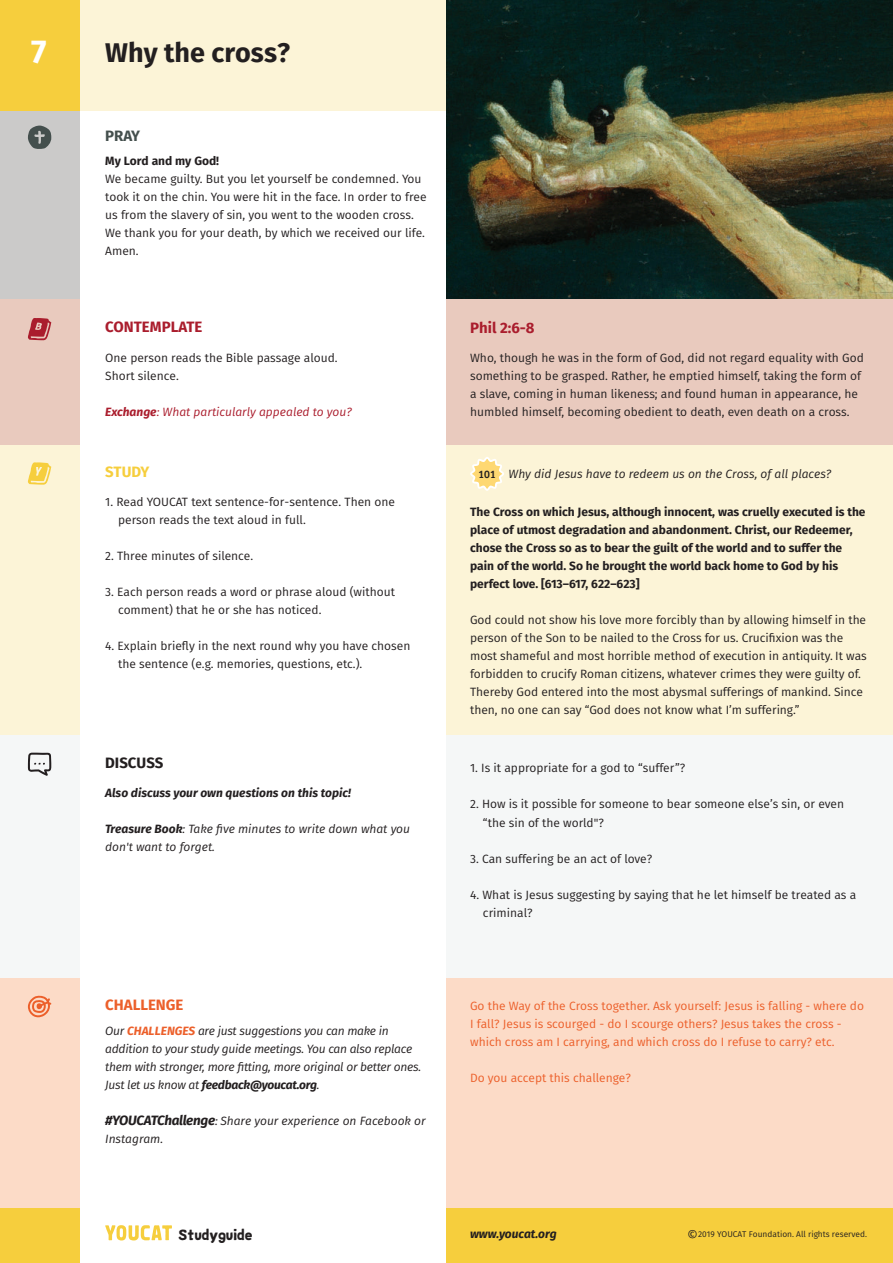
<style>
.page{position:relative;width:893px;height:1263px;background:#fff}
.page>*{position:absolute;margin:0;border:0;box-sizing:border-box;transform-origin:0 0}
.t1{font:700 33px "Fira Sans";color:#fff}
.t2{font:700 27px "Fira Sans";color:#231f20}
.t3{font:700 15px "Fira Sans";color:#aa1d2d}
.t4{font:700 15px "Fira Sans";color:#ec5f2a}
.t5{font:700 15px "Fira Sans";color:#231f20}
.t6{font:700 15px "Fira Sans";letter-spacing:-.005em;color:#f6ce3d}
.t7{font:700 15px "Fira Sans";color:#444f4d}
.t8{font:900 14.85px "Rockster";color:#231f20}
.t9{font:12px/18px "Fira Sans";color:#231f20}
.t10{font:700 12px/18px "Fira Sans";color:#231f20}
.t11{font:12px/18px "Fira Sans";color:#ec5f2a}
.t12{font:italic 12px/18px "Fira Sans";letter-spacing:-.02em;color:#231f20}
.t13{font:italic 12px/18px "Fira Sans";color:#231f20}
.t14{font:italic 700 12px "Fira Sans";color:#231f20}
.t15{font:italic 12px "Fira Sans";color:#aa1d2d}
.t16{font:8.4px "Fira Sans";color:#231f20}
.s1{font-weight:700}
.s2{font-weight:700;color:#ec5f2a}
.s3{font-weight:700;font-size:13.5px}
.s4{font-family:"Officina Sans ITC Pro";font-weight:700;font-style:normal;font-size:10.8px}
.s5{font-size:13.5px}
</style>
<div class="page">
<div style="left:79px;top:0;width:367px;height:111px;background:#fcf4d7"></div>
<img style="left:446px;top:0;width:447px;height:300px">
<div style="left:0;top:0;width:79px;height:111px;background:#f6ce3d"></div>
<div style="left:0;top:111px;width:79px;height:189px;background:#cbcac9"></div>
<div style="left:446px;top:300px;width:447px;height:145px;background:#e9cabe"></div>
<div style="left:0;top:300px;width:79px;height:145px;background:#e9cabe"></div>
<div style="left:0;top:445px;width:79px;height:290px;background:#fcf4d7"></div>
<div style="left:446px;top:445px;width:447px;height:290px;background:#fcf4d7"></div>
<svg style="left:28px;top:126px;width:23px;height:23px"></svg>
<svg style="left:28px;top:318px;width:23px;height:23px"></svg>
<svg style="left:28px;top:462px;width:23px;height:23px"></svg>
<div style="left:446px;top:1207px;width:447px;height:56px;background:#f6ce3d"></div>
<div style="left:0;top:1207px;width:79px;height:56px;background:#f6ce3d"></div>
<svg style="left:105px;top:1225px;width:67px;height:15px"></svg>
<div style="left:0;top:735px;width:79px;height:242px;background:#f5f7f7"></div>
<div style="left:446px;top:735px;width:447px;height:242px;background:#f5f7f7"></div>
<svg style="left:28px;top:753px;width:23px;height:23px"></svg>
<div style="left:0;top:977px;width:79px;height:230px;background:#fcdbc7"></div>
<div style="left:446px;top:977px;width:447px;height:230px;background:#fcdbc7"></div>
<svg style="left:28px;top:995px;width:23px;height:22px"></svg>
<svg style="left:470px;top:457px;width:34px;height:34px"></svg>
<h1 class="t1" style="left:31px;top:24px;width:17px">7</h1>
<h2 class="t2" style="left:105px;top:30px;width:186px">Why the cross?</h2>
<p class="t7" style="left:105px;top:123px;width:36px">PRAY</p>
<p class="t10" style="left:105px;top:151px;width:115px">My Lord and my God!</p>
<p class="t9" style="left:105px;top:170px;width:323px">We became guilty. But you let yourself be condemned. You took it on the chin. You were hit in the face. In order to free us from the slavery of sin, you went to the wooden cross.<br>We thank you for your death, by which we received our life.<br>Amen.</p>
<p class="t3" style="left:105px;top:315px;width:99px">CONTEMPLATE</p>
<p class="t9" style="left:105px;top:348px;width:234px">One person reads the Bible passage aloud.<br>Short silence.</p>
<p class="t15" style="left:105px;top:402px;width:248px"><span class="s1">Exchange</span>: What particularly appealed to you?</p>
<p class="t6" style="left:105px;top:459px;width:46px">STUDY</p>
<p class="t9" style="left:118px;top:493px;width:278px;text-indent:-13px">1. Read YOUCAT text sentence-for-sentence. Then one person reads the text aloud in full.</p>
<p class="t9" style="left:105px;top:547px;width:150px">2. Three minutes of silence.</p>
<p class="t9" style="left:118px;top:583px;width:278px;text-indent:-13px">3. Each person reads a word or phrase aloud (without comment) that he or she has noticed.</p>
<p class="t9" style="left:118px;top:637px;width:294px;text-indent:-13px">4. Explain briefly in the next round why you have chosen the sentence (e.g. memories, questions, etc.).</p>
<p class="t5" style="left:105px;top:750px;width:60px">DISCUSS</p>
<p class="t14" style="left:105px;top:782px;width:247px">Also discuss your own questions on this topic!</p>
<p class="t13" style="left:105px;top:819px;width:306px"><span class="s1">Treasure Book</span>: Take five minutes to write down what you don't want to forget.</p>
<p class="t4" style="left:105px;top:992px;width:80px">CHALLENGE</p>
<p class="t12" style="left:105px;top:1021px;width:317px">Our <span class="s2">CHALLENGES</span> are just suggestions you can make in addition to your study guide meetings. You can also replace them with stronger, more fitting, more original or better ones.<br>Just let us know at <span class="s1">feedback@youcat.org</span>.</p>
<p class="t13" style="left:105px;top:1111px;width:322px"><span class="s3">#YOUCATChallenge</span>: Share your experience on Facebook or<br>Instagram.</p>
<p class="t3" style="left:470px;top:315px;width:66px">Phil 2:6-8</p>
<p class="t9" style="left:470px;top:348px;width:395px">Who, though he was in the form of God, did not regard equality with God something to be grasped. Rather, he emptied himself, taking the form of a slave, coming in human likeness; and found human in appearance, he humbled himself, becoming obedient to death, even death on a cross.</p>
<p class="t13" style="left:478px;top:465px;width:354px"><span class="s4">101</span> Why did Jesus have to redeem us on the Cross, of all places?</p>
<p class="t10" style="left:470px;top:501px;width:397px">The Cross on which Jesus, although innocent, was cruelly executed is the place of utmost degradation and abandonment. Christ, our Redeemer, chose the Cross so as to bear the guilt of the world and to suffer the pain of the world. So he brought the world back home to God by his perfect love. [613–617, 622–623]</p>
<p class="t9" style="left:470px;top:610px;width:398px">God could not show his love more forcibly than by allowing himself in the person of the Son to be nailed to the Cross for us. Crucifixion was the most shameful and most horrible method of execution in antiquity. It was forbidden to crucify Roman citizens, whatever crimes they were guilty of.<br>Thereby God entered into the most abysmal sufferings of mankind. Since then, no one can say “God does not know what I’m suffering.”</p>
<p class="t9" style="left:470px;top:759px;width:217px">1. Is it appropriate for a god to “suffer”?</p>
<p class="t9" style="left:483px;top:795px;width:363px;text-indent:-13px">2. How is it possible for someone to bear someone else’s sin, or even “the sin of the world"?</p>
<p class="t9" style="left:470px;top:849px;width:184px">3. Can suffering be an act of love?</p>
<p class="t9" style="left:483px;top:885px;width:375px;text-indent:-13px">4. What is Jesus suggesting by saying that he let himself be treated as a criminal?</p>
<p class="t11" style="left:470px;top:997px;width:395px">Go the Way of the Cross together. Ask yourself: Jesus is falling - where do<br>I fall? Jesus is scourged - do I scourge others? Jesus takes the cross - which cross am I carrying, and which cross do I refuse to carry? etc.</p>
<p class="t11" style="left:470px;top:1069px;width:162px">Do you accept this challenge?</p>
<p class="t8" style="left:178px;top:1224px;width:76px">Studyguide</p>
<p class="t14" style="left:470px;top:1224px;width:88px">www.youcat.org</p>
<p class="t16" style="left:687px;top:1228px;width:181px"><span class="s5">©</span>2019 YOUCAT Foundation. All rights reserved.</p>
</div>
